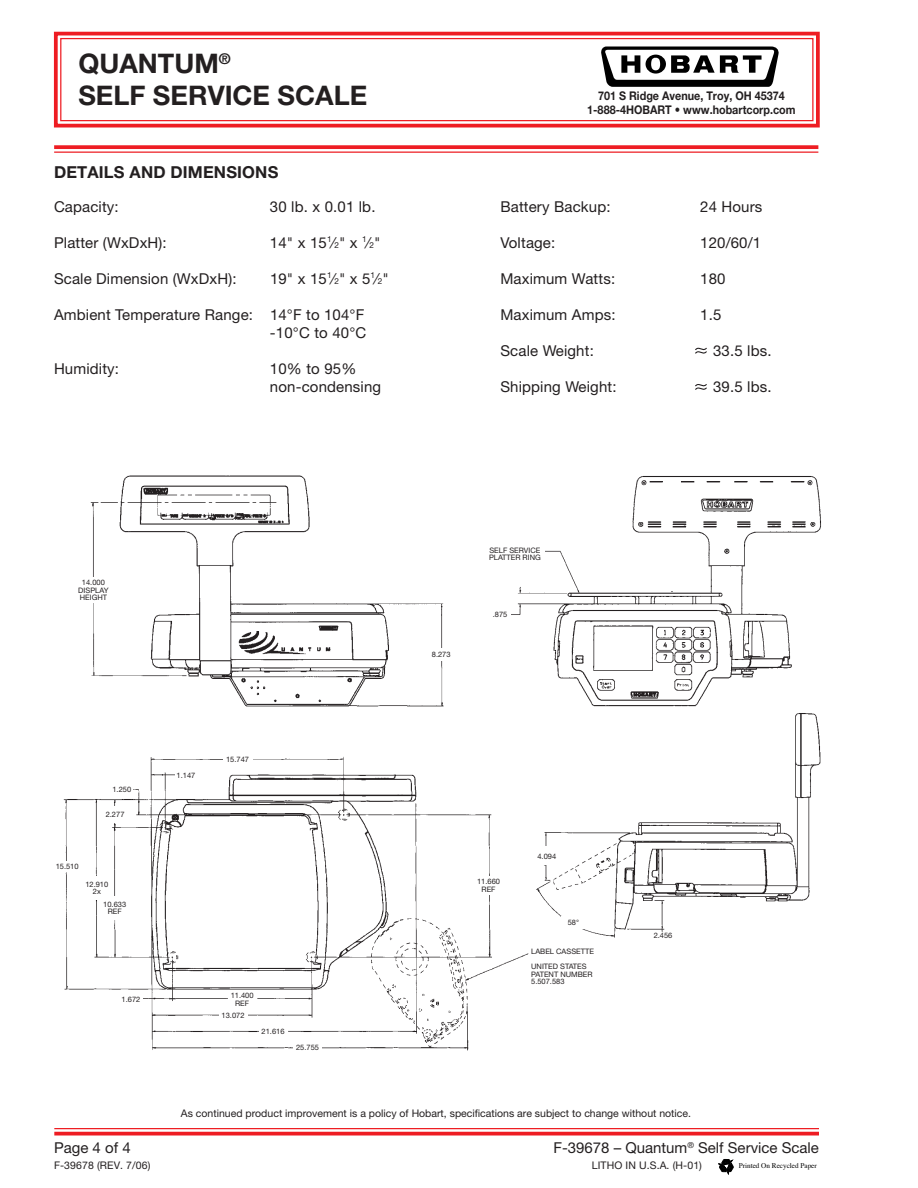
<style>
.page{position:relative;width:918px;height:1188px;background:#fff}
.page>*{position:absolute;margin:0;border:0;box-sizing:border-box;transform-origin:0 0}
.t1{font:700 27px/31.5px "Helvetica Neue LT Std";color:#231f20}
.t2{font:700 16.5px "Helvetica Neue LT Std";letter-spacing:.01em;color:#231f20}
.t3{font:15px/18px "Helvetica Neue LT Std";letter-spacing:.01em;color:#231f20;text-align:right}
.t4{font:700 12px/13.5px "Helvetica Neue LT Std";color:#231f20;text-align:center;scale:.9 1}
.t5{font:10.5px "Helvetica Neue LT Std";color:#231f20}
.t6{font:7.5px/7.5px "Helvetica Neue LT Std";color:#231f20;text-align:center}
.t7{font:7.2px "Times";color:#000}
.s1{font-size:8.25px}
.s2{color:#fff}
</style>
<div class="page">
<svg style="left:53px;top:31px;width:767px;height:97px"></svg>
<div style="left:60px;top:38px;width:754px;height:83px;border:1px solid #ee1d23"></div>
<hr style="left:54px;top:1128px;width:765px;height:1px;background:#ee1d23">
<svg style="left:54px;top:1132px;width:765px;height:4px;background:#f0393e"></svg>
<svg style="left:601px;top:46px;width:177px;height:41px"></svg>
<svg style="left:718px;top:1159px;width:16px;height:15px"></svg>
<img style="left:596px;top:713px;width:225px;height:225px">
<img style="left:63px;top:756px;width:533px;height:295px">
<img style="left:90px;top:475px;width:354px;height:232px">
<img style="left:511px;top:476px;width:310px;height:231px">
<svg style="left:54px;top:145px;width:764px;height:4px;background:#ef2c32"></svg>
<hr style="left:54px;top:152px;width:764px;height:1px;background:#ee1d23">
<svg style="left:695px;top:348px;width:12px;height:6px"></svg>
<svg style="left:695px;top:384px;width:12px;height:6px"></svg>
<div style="left:74px;top:577px;width:39px;height:26px;background:#fff"></div>
<div style="left:427px;top:648px;width:28px;height:12px;background:#fff"></div>
<div style="left:485px;top:544px;width:60px;height:20px;background:#fff"></div>
<div style="left:651px;top:933px;width:25px;height:25px;background:#fff"></div>
<div style="left:561px;top:916px;width:25px;height:12px;background:#fff"></div>
<div style="left:534px;top:846px;width:25px;height:19px;background:#fff"></div>
<div style="left:472px;top:876px;width:34px;height:19px;background:#fff"></div>
<div style="left:531px;top:943px;width:68px;height:46px;background:#fff"></div>
<div style="left:223px;top:750px;width:30px;height:19px;background:#fff"></div>
<div style="left:175px;top:766px;width:22px;height:19px;background:#fff"></div>
<div style="left:111px;top:781px;width:22px;height:17px;background:#fff"></div>
<div style="left:104px;top:806px;width:22px;height:16px;background:#fff"></div>
<div style="left:48px;top:861px;width:38px;height:11px;background:#fff"></div>
<div style="left:83px;top:876px;width:28px;height:24px;background:#fff"></div>
<div style="left:101px;top:896px;width:28px;height:24px;background:#fff"></div>
<div style="left:118px;top:993px;width:25px;height:12px;background:#fff"></div>
<div style="left:228px;top:991px;width:28px;height:17px;background:#fff"></div>
<div style="left:219px;top:1011px;width:28px;height:10px;background:#fff"></div>
<div style="left:259px;top:1026px;width:28px;height:10px;background:#fff"></div>
<div style="left:293px;top:1042px;width:29px;height:10px;background:#fff"></div>
<h1 class="t1" style="left:78px;top:47px;width:290px">QUANTUM<sup>®<br></sup>SELF SERVICE SCALE</h1>
<p class="t2" style="left:54px;top:162px;width:226px">DETAILS AND DIMENSIONS</p>
<p class="t3" style="left:54px;top:197px;width:66px">Capacity:</p>
<p class="t3" style="left:270px;top:197px;width:107px">30 lb. x 0.01 lb.</p>
<p class="t3" style="left:54px;top:233px;width:114px">Platter (WxDxH):</p>
<p class="t3" style="left:270px;top:233px;width:112px">14" x 15<sup>1</sup>⁄<span class="s1">2</span>" x <sup>1</sup>⁄<span class="s1">2</span>"</p>
<p class="t3" style="left:54px;top:269px;width:184px">Scale Dimension (WxDxH):</p>
<p class="t3" style="left:270px;top:269px;width:121px">19" x 15<sup>1</sup>⁄<span class="s1">2</span>" x 5<sup>1</sup>⁄<span class="s1">2</span>"</p>
<p class="t3" style="left:54px;top:305px;width:314px">Ambient Temperature Range: 14°F to 104°F -10°C to 40°C</p>
<p class="t3" style="left:54px;top:359px;width:67px">Humidity:</p>
<p class="t3" style="left:270px;top:359px;width:113px;text-align:left">10% to 95% non-condensing</p>
<p class="t4" style="left:587px;top:89px;width:233px">701 S Ridge Avenue, Troy, OH 45374<br>1-888-4HOBART • www.hobartcorp.com</p>
<p class="t3" style="left:500px;top:197px;width:112px">Battery Backup:</p>
<p class="t3" style="left:700px;top:197px;width:64px">24 Hours</p>
<p class="t3" style="left:500px;top:233px;width:56px">Voltage:</p>
<p class="t3" style="left:700px;top:233px;width:63px">120/60/1</p>
<p class="t3" style="left:500px;top:269px;width:116px">Maximum Watts:</p>
<p class="t3" style="left:700px;top:269px;width:27px">180</p>
<p class="t3" style="left:500px;top:305px;width:117px">Maximum Amps:</p>
<p class="t3" style="left:700px;top:305px;width:23px">1.5</p>
<p class="t3" style="left:500px;top:341px;width:95px">Scale Weight:</p>
<p class="t3" style="left:700px;top:341px;width:73px"><span class="s2">≈</span> 33.5 lbs.</p>
<p class="t3" style="left:500px;top:377px;width:118px">Shipping Weight:</p>
<p class="t3" style="left:700px;top:377px;width:73px"><span class="s2">≈</span> 39.5 lbs.</p>
<p class="t6" style="left:78px;top:578px;width:32px">14.000<br>DISPLAY<br>HEIGHT</p>
<p class="t6" style="left:56px;top:863px;width:24px">15.510</p>
<p class="t6" style="left:112px;top:786px;width:20px">1.250</p>
<p class="t6" style="left:106px;top:810px;width:20px">2.277</p>
<p class="t6" style="left:85px;top:880px;width:24px">12.910<br>2x</p>
<p class="t6" style="left:103px;top:900px;width:24px">10.633<br>REF</p>
<p class="t6" style="left:177px;top:771px;width:20px">1.147</p>
<p class="t6" style="left:226px;top:756px;width:24px">15.747</p>
<p class="t6" style="left:122px;top:995px;width:20px">1.672</p>
<p class="t6" style="left:231px;top:992px;width:24px">11.400<br>REF</p>
<p class="t6" style="left:222px;top:1012px;width:24px">13.072</p>
<p class="t6" style="left:262px;top:1027px;width:24px">21.616</p>
<p class="t6" style="left:296px;top:1043px;width:24px">25.755</p>
<p class="t6" style="left:432px;top:650px;width:20px">8.273</p>
<p class="t6" style="left:489px;top:546px;width:53px;text-align:left">SELF SERVICE<br>PLATTER RING</p>
<p class="t6" style="left:493px;top:610px;width:16px">.875</p>
<p class="t6" style="left:477px;top:878px;width:24px">11.660<br>REF</p>
<p class="t6" style="left:537px;top:852px;width:20px">4.094</p>
<p class="t6" style="left:568px;top:918px;width:13px">58°</p>
<p class="t6" style="left:531px;top:944px;width:64px;line-height:15px;text-align:left">LABEL CASSETTE<br>UNITED STATES</p>
<p class="t6" style="left:531px;top:970px;width:63px;text-align:left">PATENT NUMBER<br>5.507.583</p>
<p class="t6" style="left:654px;top:931px;width:20px">2.456</p>
<p class="t5" style="left:181px;top:1107px;width:512px">As continued product improvement is a policy of Hobart, specifications are subject to change without notice.</p>
<p class="t3" style="left:54px;top:1139px;width:78px">Page 4 of 4</p>
<p class="t3" style="left:553px;top:1139px;width:267px">F-39678 – Quantum<sup>®</sup> Self Service Scale</p>
<p class="t5" style="left:54px;top:1159px;width:98px">F-39678 (REV. 7/06)</p>
<p class="t5" style="left:592px;top:1159px;width:112px">LITHO IN U.S.A. (H-01)</p>
<p class="t7" style="left:739px;top:1161px;width:80px">Printed On Recycled Paper</p>
</div>
